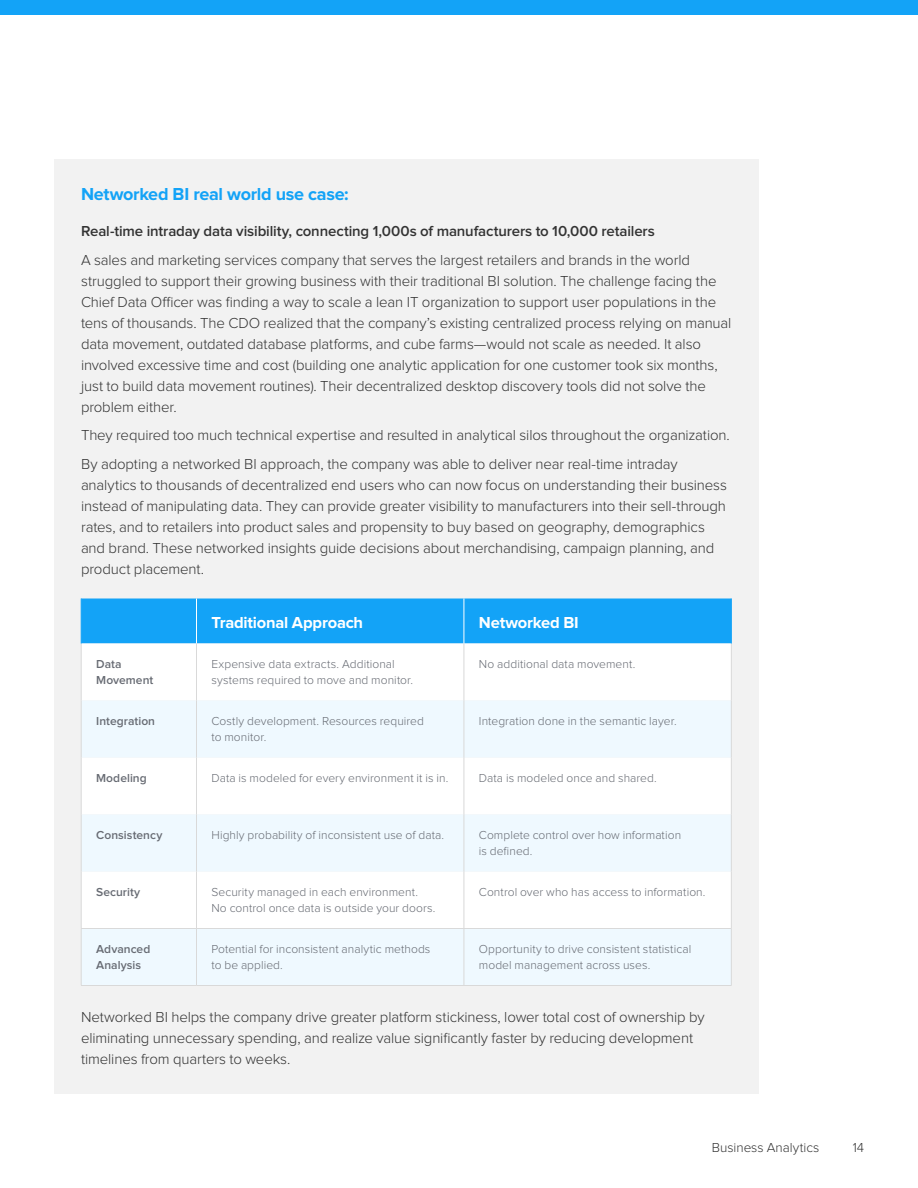
<style>
.page{position:relative;width:918px;height:1188px;background:#fff}
.page>*{position:absolute;margin:0;border:0;box-sizing:border-box;transform-origin:0 0}
.t1{font:700 18px "Proxima Nova";letter-spacing:-.015em;color:#13a3f7}
.t2{font:700 16.5px "Proxima Nova";letter-spacing:-.015em;color:#fff}
.t3{font:300 15px/21px "Proxima Nova";letter-spacing:-.01em;color:#333}
.t4{font:600 15px "Proxima Nova";letter-spacing:-.01em;color:#333}
.t5{font:300 13.5px "Proxima Nova";color:#333}
.t6{font:300 12px/16.5px "Proxima Nova";letter-spacing:.005em;color:#676b73}
.t7{font:600 12px/16.5px "Proxima Nova";letter-spacing:.005em;color:#676b73}
</style>
<div class="page">
<div style="left:0;top:0;width:918px;height:14px;background:#13a3f7"></div>
<div style="left:54px;top:159px;width:705px;height:935px;background:#f2f2f2"></div>
<div style="left:82px;top:598px;width:649px;height:46px;background:#13a3f7"></div>
<div style="left:82px;top:644px;width:648px;height:56px;background:#fff"></div>
<svg style="left:82px;top:700px;width:648px;height:285px;fill:#eff9ff"></svg>
<hr style="left:196px;top:598px;width:1px;height:46px;background:#fff">
<hr style="left:464px;top:598px;width:1px;height:46px;background:#fff">
<hr style="left:81px;top:644px;width:1px;height:56px;background:#d9d9d9">
<hr style="left:731px;top:644px;width:1px;height:56px;background:#d9d9d9">
<hr style="left:81px;top:700px;width:1px;height:58px;background:#d9d9d9">
<hr style="left:731px;top:700px;width:1px;height:58px;background:#d9d9d9">
<hr style="left:81px;top:758px;width:1px;height:56px;background:#d9d9d9">
<hr style="left:731px;top:758px;width:1px;height:56px;background:#d9d9d9">
<hr style="left:81px;top:814px;width:1px;height:58px;background:#d9d9d9">
<hr style="left:731px;top:814px;width:1px;height:58px;background:#d9d9d9">
<hr style="left:81px;top:872px;width:1px;height:56px;background:#d9d9d9">
<hr style="left:731px;top:872px;width:1px;height:56px;background:#d9d9d9">
<hr style="left:81px;top:929px;width:1px;height:56px;background:#d9d9d9">
<hr style="left:731px;top:929px;width:1px;height:56px;background:#d9d9d9">
<hr style="left:196px;top:644px;width:1px;height:56px;background:#d9d9d9">
<hr style="left:464px;top:644px;width:1px;height:56px;background:#d9d9d9">
<hr style="left:196px;top:700px;width:1px;height:58px;background:#d9d9d9">
<hr style="left:464px;top:700px;width:1px;height:58px;background:#d9d9d9">
<hr style="left:196px;top:758px;width:1px;height:56px;background:#d9d9d9">
<hr style="left:464px;top:758px;width:1px;height:56px;background:#d9d9d9">
<hr style="left:196px;top:814px;width:1px;height:58px;background:#d9d9d9">
<hr style="left:464px;top:814px;width:1px;height:58px;background:#d9d9d9">
<hr style="left:196px;top:872px;width:1px;height:56px;background:#d9d9d9">
<hr style="left:464px;top:872px;width:1px;height:56px;background:#d9d9d9">
<hr style="left:196px;top:929px;width:1px;height:56px;background:#d9d9d9">
<hr style="left:464px;top:929px;width:1px;height:56px;background:#d9d9d9">
<hr style="left:81px;top:928px;width:115px;height:1px;background:#d9d9d9">
<hr style="left:196px;top:928px;width:268px;height:1px;background:#d9d9d9">
<hr style="left:464px;top:928px;width:268px;height:1px;background:#d9d9d9">
<hr style="left:81px;top:985px;width:115px;height:1px;background:#d9d9d9">
<hr style="left:196px;top:985px;width:268px;height:1px;background:#d9d9d9">
<hr style="left:464px;top:985px;width:268px;height:1px;background:#d9d9d9">
<hr style="left:81px;top:598px;width:1px;height:46px;background:#13a3f7">
<hr style="left:731px;top:598px;width:1px;height:46px;background:#13a3f7">
<p class="t1" style="left:81px;top:186px;width:269px">Networked BI real world use case:</p>
<p class="t4" style="left:81px;top:224px;width:575px">Real-time intraday data visibility, connecting 1,000s of manufacturers to 10,000 retailers</p>
<p class="t3" style="left:81px;top:250px;width:652px">A sales and marketing services company that serves the largest retailers and brands in the world struggled to support their growing business with their traditional BI solution. The challenge facing the Chief Data Officer was finding a way to scale a lean IT organization to support user populations in the tens of thousands. The CDO realized that the company’s existing centralized process relying on manual data movement, outdated database platforms, and cube farms—would not scale as needed. It also involved excessive time and cost (building one analytic application for one customer took six months, just to build data movement routines). Their decentralized desktop discovery tools did not solve the problem either.</p>
<p class="t3" style="left:81px;top:422px;width:650px;line-height:28.5px">They required too much technical expertise and resulted in analytical silos throughout the organization.<br>By adopting a networked BI approach, the company was able to deliver near real-time intraday</p>
<p class="t3" style="left:81px;top:475px;width:647px">analytics to thousands of decentralized end users who can now focus on understanding their business instead of manipulating data. They can provide greater visibility to manufacturers into their sell-through rates, and to retailers into product sales and propensity to buy based on geography, demographics and brand. These networked insights guide decisions about merchandising, campaign planning, and product placement.</p>
<p class="t2" style="left:212px;top:614px;width:153px">Traditional Approach</p>
<p class="t2" style="left:479px;top:614px;width:101px">Networked BI</p>
<p class="t7" style="left:96px;top:656px;width:59px">Data<br>Movement</p>
<p class="t6" style="left:211px;top:656px;width:203px">Expensive data extracts. Additional systems required to move and monitor.</p>
<p class="t6" style="left:479px;top:656px;width:158px">No additional data movement.</p>
<p class="t7" style="left:96px;top:713px;width:60px">Integration</p>
<p class="t6" style="left:211px;top:713px;width:214px">Costly development. Resources required to monitor.</p>
<p class="t6" style="left:479px;top:713px;width:199px">Integration done in the semantic layer.</p>
<p class="t7" style="left:96px;top:770px;width:52px">Modeling</p>
<p class="t6" style="left:211px;top:770px;width:238px">Data is modeled for every environment it is in.</p>
<p class="t6" style="left:479px;top:770px;width:179px">Data is modeled once and shared.</p>
<p class="t7" style="left:96px;top:827px;width:68px">Consistency</p>
<p class="t6" style="left:211px;top:827px;width:234px">Highly probability of inconsistent use of data.</p>
<p class="t6" style="left:479px;top:827px;width:204px">Complete control over how information is defined.</p>
<p class="t7" style="left:96px;top:884px;width:46px">Security</p>
<p class="t6" style="left:211px;top:884px;width:225px">Security managed in each environment.<br>No control once data is outside your doors.</p>
<p class="t6" style="left:479px;top:884px;width:228px">Control over who has access to information.</p>
<p class="t7" style="left:96px;top:941px;width:56px">Advanced<br>Analysis</p>
<p class="t6" style="left:211px;top:941px;width:221px">Potential for inconsistent analytic methods to be applied.</p>
<p class="t6" style="left:479px;top:941px;width:214px">Opportunity to drive consistent statistical model management across uses.</p>
<p class="t3" style="left:81px;top:1007px;width:625px">Networked BI helps the company drive greater platform stickiness, lower total cost of ownership by eliminating unnecessary spending, and realize value significantly faster by reducing development timelines from quarters to weeks.</p>
<p class="t5" style="left:712px;top:1141px;width:109px">Business Analytics</p>
<p class="t5" style="left:853px;top:1141px;width:13px">14</p>
</div>
